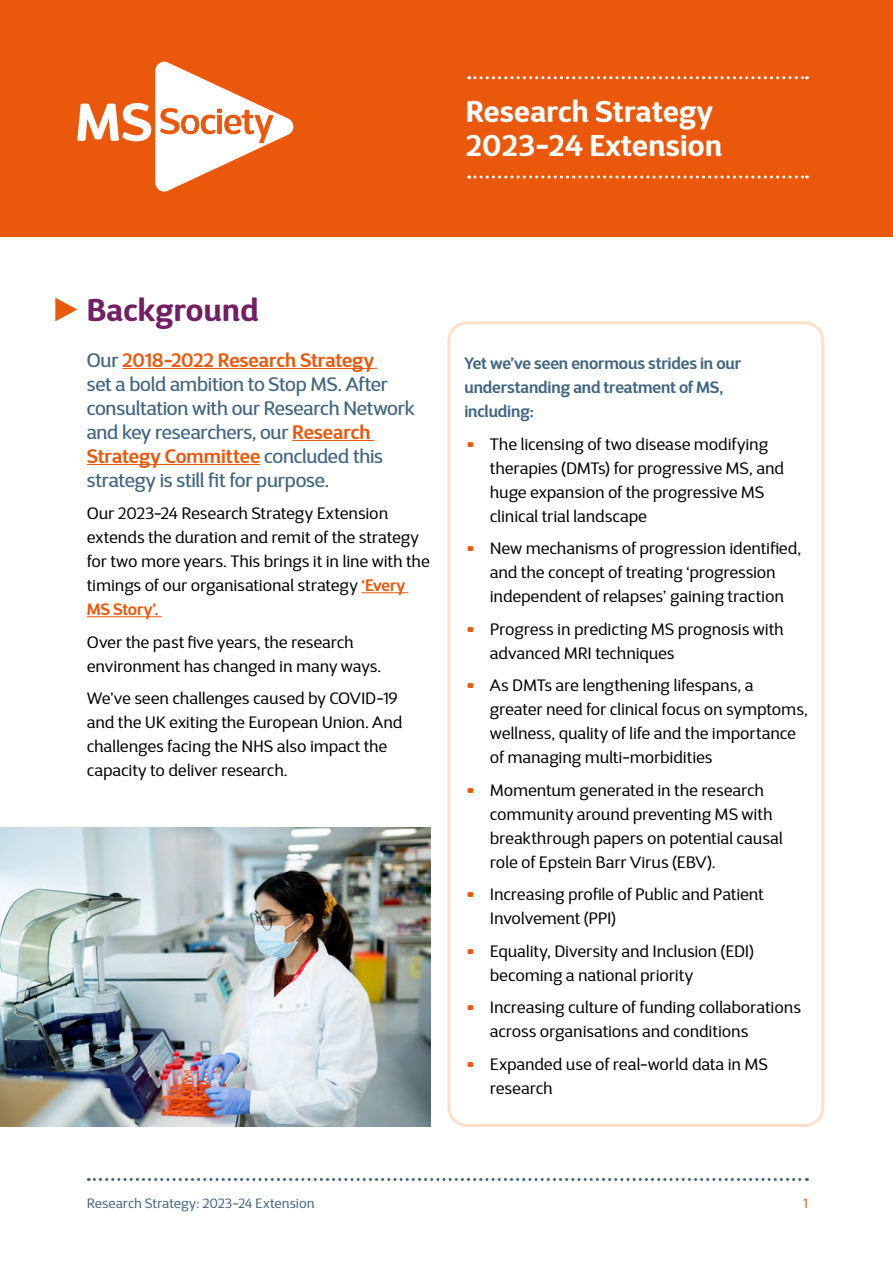
<style>
.page{position:relative;width:893px;height:1263px;background:#fff}
.page>*{position:absolute;margin:0;border:0;box-sizing:border-box;transform-origin:0 0}
.t1{font:700 31.5px "D Sari";letter-spacing:.01em;color:#721f63}
.t2{font:700 30px/34.5px "D Sari";letter-spacing:.01em;color:#fff}
.t3{font:19.5px/24px "D Sari";letter-spacing:-.015em;color:#416681}
.t4{font:16.5px/24px "D Sari";letter-spacing:-.005em;color:#000}
.t5{font:600 16.5px/24px "D Sari";letter-spacing:-.005em;color:#416681}
.t6{font:13.5px "D Sari";letter-spacing:.005em;color:#416681}
.t7{font:13.5px "D Sari";color:#ea580c}
.s1{font-weight:600;color:#ea580c}
.s2{font-size:37.5px;color:#ea580c}
</style>
<div class="page">
<div style="left:0;top:0;width:893px;height:236px;background:#ea580c"></div>
<hr style="left:122px;top:368px;width:252px;height:1px;background:#ea580c">
<hr style="left:292px;top:440px;width:82px;height:1px;background:#ea580c">
<hr style="left:87px;top:464px;width:173px;height:1px;background:#ea580c">
<hr style="left:361px;top:592px;width:47px;height:1px;background:#ea580c">
<hr style="left:87px;top:616px;width:75px;height:1px;background:#ea580c">
<svg style="left:88px;top:1178px;width:719px;height:3px"></svg>
<svg style="left:55px;top:298px;width:22px;height:23px"></svg>
<svg style="left:77px;top:62px;width:216px;height:130px"></svg>
<svg style="left:469px;top:76px;width:338px;height:3px"></svg>
<svg style="left:469px;top:175px;width:338px;height:3px"></svg>
<img style="left:0;top:827px;width:430px;height:300px">
<div style="left:447px;top:321px;width:377px;height:806px;border:3px solid #fddfca;border-radius:18px"></div>
<h2 class="t2" style="left:466px;top:93px;width:258px">Research Strategy<br>2023-24 Extension</h2>
<h1 class="t1" style="left:87px;top:290px;width:173px">Background</h1>
<p class="t3" style="left:87px;top:348px;width:330px">Our <span class="s1">2018-2022 Research Strategy<br></span>set a bold ambition to Stop MS. After consultation with our Research Network and key researchers, our <span class="s1">Research Strategy Committee</span> concluded this strategy is still fit for purpose.</p>
<p class="t4" style="left:87px;top:501px;width:344px">Our 2023-24 Research Strategy Extension extends the duration and remit of the strategy for two more years. This brings it in line with the timings of our organisational strategy <span class="s1">‘Every MS Story’.</span></p>
<p class="t4" style="left:87px;top:630px;width:296px">Over the past five years, the research environment has changed in many ways.</p>
<p class="t4" style="left:87px;top:686px;width:317px">We’ve seen challenges caused by COVID-19 and the UK exiting the European Union. And challenges facing the NHS also impact the capacity to deliver research.</p>
<p class="t5" style="left:464px;top:351px;width:278px">Yet we’ve seen enormous strides in our understanding and treatment of MS, including:</p>
<p class="t4" style="left:490px;top:432px;width:296px;text-indent:-25px"><span class="s2">•</span> The licensing of two disease modifying therapies (DMTs) for progressive MS, and huge expansion of the progressive MS clinical trial landscape</p>
<p class="t4" style="left:464px;top:536px;width:338px;text-align:center"><span class="s2">•</span> New mechanisms of progression identified, and the concept of treating ‘progression independent of relapses’ gaining traction</p>
<p class="t4" style="left:490px;top:617px;width:295px;text-indent:-25px"><span class="s2">•</span> Progress in predicting MS prognosis with advanced MRI techniques</p>
<p class="t4" style="left:490px;top:673px;width:320px;text-indent:-25px"><span class="s2">•</span> As DMTs are lengthening lifespans, a greater need for clinical focus on symptoms, wellness, quality of life and the importance of managing multi-morbidities</p>
<p class="t4" style="left:490px;top:778px;width:294px;text-indent:-25px"><span class="s2">•</span> Momentum generated in the research community around preventing MS with breakthrough papers on potential causal role of Epstein Barr Virus (EBV).</p>
<p class="t4" style="left:490px;top:882px;width:275px;text-indent:-25px"><span class="s2">•</span> Increasing profile of Public and Patient<br>Involvement (PPI)</p>
<p class="t4" style="left:490px;top:939px;width:266px;text-indent:-25px"><span class="s2">•</span> Equality, Diversity and Inclusion (EDI) becoming a national priority</p>
<p class="t4" style="left:490px;top:995px;width:313px;text-indent:-25px"><span class="s2">•</span> Increasing culture of funding collaborations across organisations and conditions</p>
<p class="t4" style="left:490px;top:1052px;width:280px;text-indent:-25px"><span class="s2">•</span> Expanded use of real-world data in MS research</p>
<p class="t6" style="left:87px;top:1195px;width:229px">Research Strategy: 2023-24 Extension</p>
<p class="t7" style="left:803px;top:1195px;width:6px">1</p>
</div>
